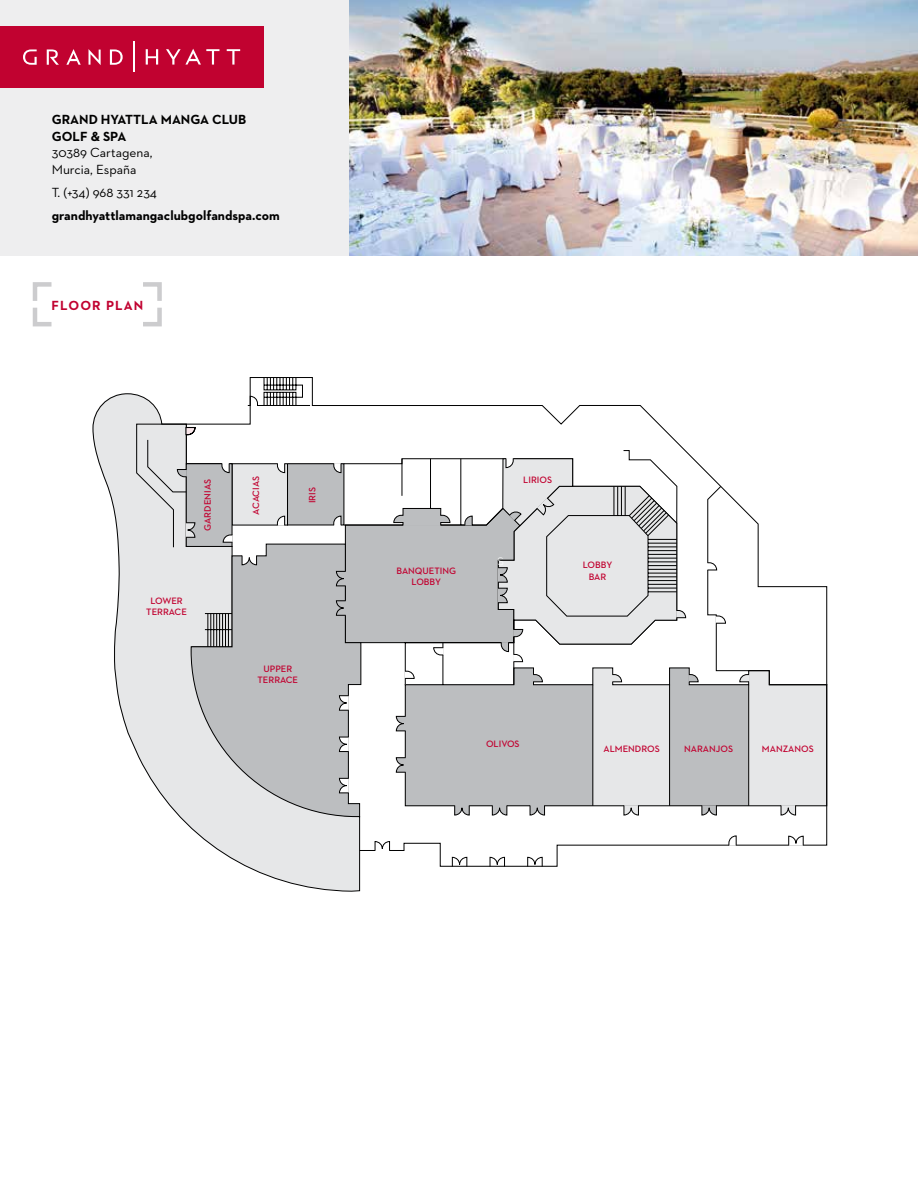
<style>
.page{position:relative;width:918px;height:1188px;background:#fff}
.page>*{position:absolute;margin:0;border:0;box-sizing:border-box;transform-origin:0 0}
.t1{font:700 13.5px/16.5px "Neutraface 2 Text";color:#000}
.t2{font:13.5px/16.5px "Neutraface 2 Text";color:#000}
.t3{font:700 13.5px "Neutraface 2 Text";letter-spacing:.075em;color:#c10230}
.t4{font:300 10.8px "Gotham";color:#fff}
.t5{font:600 9.45px/11.4px "Neutraface 2 Text";color:#c10230;text-align:center}
</style>
<div class="page">
<svg style="left:32px;top:282px;width:20px;height:45px"></svg>
<svg style="left:143px;top:282px;width:19px;height:45px"></svg>
<div style="left:0;top:0;width:918px;height:256px;background:#eeeeef"></div>
<div style="left:0;top:26px;width:263px;height:62px;background:#c10230"></div>
<hr style="left:133px;top:42px;width:1px;height:30px;background:#fff">
<svg style="left:23px;top:49px;width:100px;height:16px"></svg>
<svg style="left:166px;top:49px;width:74px;height:16px"></svg>
<svg style="left:146px;top:49px;width:12px;height:16px"></svg>
<img style="left:349px;top:0;width:569px;height:256px">
<svg style="left:249px;top:377px;width:444px;height:81px"></svg>
<svg style="left:92px;top:393px;width:268px;height:498px"></svg>
<svg style="left:190px;top:614px;width:149px;height:203px;background:#c3c5c7"></svg>
<hr style="left:228px;top:614px;width:1px;height:33px;background:#000">
<hr style="left:225px;top:614px;width:1px;height:33px;background:#000">
<hr style="left:222px;top:614px;width:1px;height:33px;background:#000">
<hr style="left:219px;top:614px;width:1px;height:33px;background:#000">
<hr style="left:216px;top:614px;width:1px;height:33px;background:#000">
<hr style="left:213px;top:614px;width:1px;height:33px;background:#000">
<hr style="left:210px;top:614px;width:1px;height:33px;background:#000">
<hr style="left:207px;top:614px;width:1px;height:33px;background:#000">
<svg style="left:205px;top:629px;width:27px;height:1px"></svg>
<svg style="left:136px;top:423px;width:542px;height:191px"></svg>
<svg style="left:241px;top:555px;width:16px;height:11px"></svg>
<svg style="left:339px;top:586px;width:489px;height:281px"></svg>
<svg style="left:374px;top:841px;width:16px;height:11px"></svg>
<svg style="left:405px;top:642px;width:423px;height:204px"></svg>
<svg style="left:333px;top:458px;width:463px;height:358px"></svg>
<h1 class="t1" style="left:52px;top:111px;width:196px">GRAND HYATTLA MANGA CLUB<br>GOLF &amp; SPA</h1>
<h1 class="t2" style="left:52px;top:144px;width:102px">30389 Cartagena,<br>Murcia, España</h1>
<h1 class="t2" style="left:52px;top:184px;width:107px">T. (+34) 968 331 234</h1>
<h1 class="t1" style="left:52px;top:207px;width:229px">grandhyattlamangaclubgolfandspa.com</h1>
<h1 class="t3" style="left:52px;top:297px;width:93px">FLOOR PLAN</h1>
<p class="t5" style="left:202px;top:531px;width:53px;rotate:-90deg">GARDENIAS</p>
<p class="t5" style="left:146px;top:595px;width:42px">LOWER<br>TERRACE</p>
<p class="t5" style="left:250px;top:515px;width:40px;rotate:-90deg">ACACIAS</p>
<p class="t5" style="left:307px;top:503px;width:18px;rotate:-90deg">IRIS</p>
<p class="t5" style="left:258px;top:663px;width:42px">UPPER<br>TERRACE</p>
<p class="t5" style="left:396px;top:565px;width:61px">BANQUETING<br>LOBBY</p>
<p class="t5" style="left:523px;top:474px;width:30px">LIRIOS</p>
<p class="t4" style="left:497px;top:555px;width:8px">S</p>
<p class="t5" style="left:583px;top:559px;width:31px">LOBBY<br>BAR</p>
<p class="t5" style="left:486px;top:738px;width:35px">OLIVOS</p>
<p class="t5" style="left:603px;top:743px;width:58px">ALMENDROS</p>
<p class="t5" style="left:684px;top:743px;width:50px">NARANJOS</p>
<p class="t5" style="left:762px;top:743px;width:53px">MANZANOS</p>
</div>
